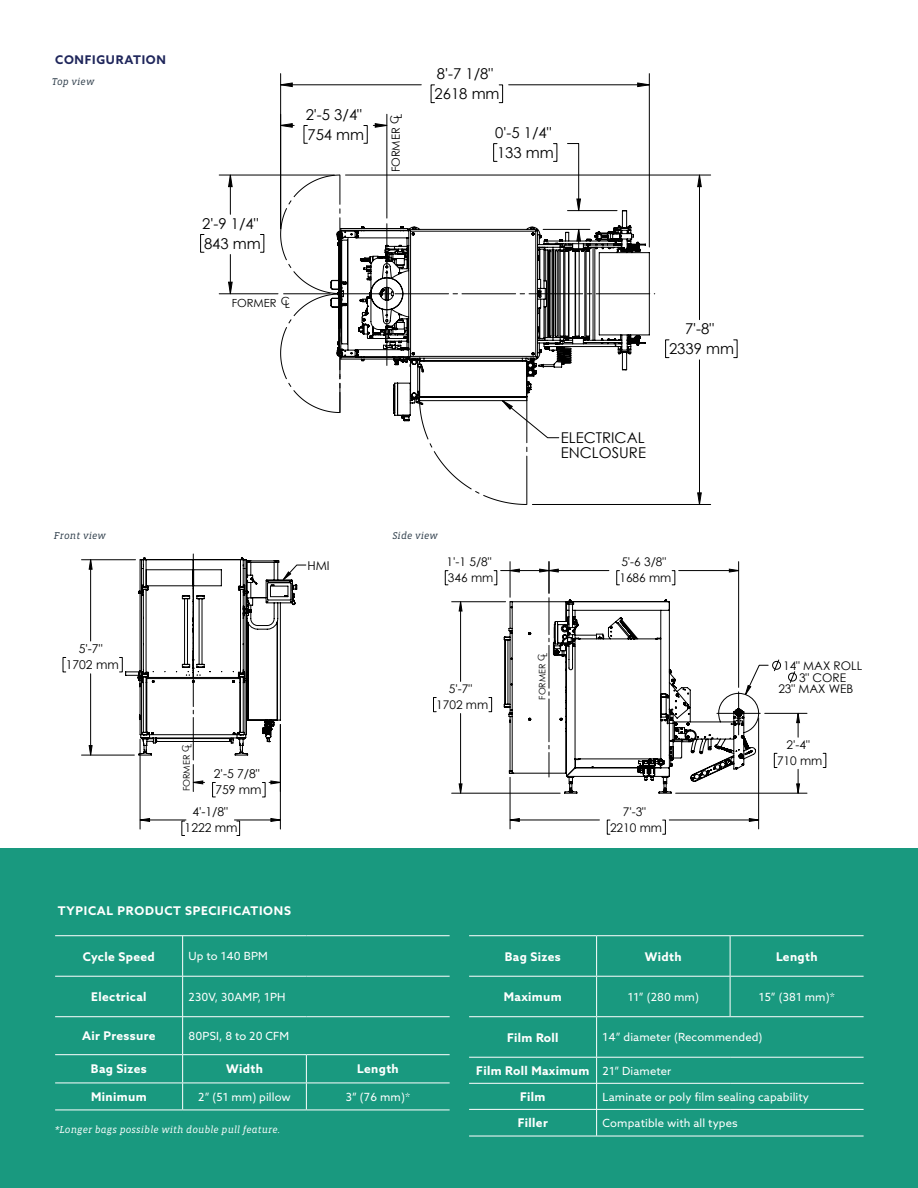
<style>
.page{position:relative;width:918px;height:1188px;background:#fff}
.page>*{position:absolute;margin:0;border:0;box-sizing:border-box;transform-origin:0 0}
.t1{font:14.85px/20px "Century Gothic";color:#000}
.t2{font:12.15px/16.4px "Century Gothic";color:#000;text-align:center}
.t3{font:700 12px/26.1px "Azo Sans";letter-spacing:.03em;color:#fff}
.t4{font:700 12px "Azo Sans";letter-spacing:.06em;color:#fff}
.t5{font:700 12px "Azo Sans";letter-spacing:.06em;color:#1f265b}
.t6{font:11.85px/16px "Century Gothic";color:#000;text-align:center}
.t7{font:11.25px "Azo Sans";letter-spacing:.01em;color:#fff}
.t8{font:11.25px "Century Gothic";color:#000}
.t9{font:italic 10.2px "Vista Slab OTCE";letter-spacing:.01em;color:#fff}
.t10{font:italic 10.2px "Vista Slab OTCE";letter-spacing:.01em;color:#2f3e4b}
.t11{font:9.15px "Century Gothic";color:#000}
.t12{font:9px "Century Gothic";color:#000}
.s1{font-weight:400;font-size:11.25px}
</style>
<div class="page">
<div style="left:0;top:849px;width:918px;height:339px;background:#19997f"></div>
<hr style="left:55px;top:935px;width:251px;height:1px;background:#fff">
<hr style="left:182px;top:936px;width:1px;height:40px;background:#fff">
<hr style="left:306px;top:935px;width:144px;height:1px;background:#fff">
<hr style="left:55px;top:976px;width:251px;height:1px;background:#fff">
<hr style="left:182px;top:977px;width:1px;height:39px;background:#fff">
<hr style="left:306px;top:976px;width:144px;height:1px;background:#fff">
<hr style="left:55px;top:1016px;width:251px;height:1px;background:#fff">
<hr style="left:182px;top:1017px;width:1px;height:37px;background:#fff">
<hr style="left:306px;top:1016px;width:144px;height:1px;background:#fff">
<hr style="left:55px;top:1054px;width:128px;height:1px;background:#fff">
<hr style="left:306px;top:1054px;width:144px;height:1px;background:#fff">
<hr style="left:55px;top:1083px;width:128px;height:1px;background:#fff">
<hr style="left:306px;top:1083px;width:144px;height:1px;background:#fff">
<hr style="left:55px;top:1110px;width:128px;height:1px;background:#fff">
<hr style="left:306px;top:1110px;width:144px;height:1px;background:#fff">
<hr style="left:183px;top:1054px;width:123px;height:1px;background:#fff">
<hr style="left:183px;top:1083px;width:123px;height:1px;background:#fff">
<svg style="left:182px;top:1055px;width:1px;height:55px"></svg>
<svg style="left:306px;top:1055px;width:1px;height:55px"></svg>
<hr style="left:183px;top:1110px;width:123px;height:1px;background:#fff">
<hr style="left:730px;top:935px;width:134px;height:1px;background:#fff">
<hr style="left:730px;top:976px;width:134px;height:1px;background:#fff">
<hr style="left:730px;top:1016px;width:134px;height:1px;background:#fff">
<hr style="left:469px;top:935px;width:128px;height:1px;background:#fff">
<hr style="left:469px;top:976px;width:128px;height:1px;background:#fff">
<hr style="left:469px;top:1016px;width:128px;height:1px;background:#fff">
<hr style="left:596px;top:1017px;width:1px;height:40px;background:#fff">
<hr style="left:469px;top:1057px;width:261px;height:1px;background:#fff">
<hr style="left:730px;top:1057px;width:134px;height:1px;background:#fff">
<hr style="left:469px;top:1083px;width:261px;height:1px;background:#fff">
<hr style="left:730px;top:1083px;width:134px;height:1px;background:#fff">
<hr style="left:469px;top:1109px;width:261px;height:1px;background:#fff">
<svg style="left:596px;top:1058px;width:1px;height:78px"></svg>
<hr style="left:730px;top:1109px;width:134px;height:1px;background:#fff">
<hr style="left:469px;top:1136px;width:395px;height:1px;background:#fff">
<hr style="left:597px;top:935px;width:133px;height:1px;background:#fff">
<hr style="left:596px;top:936px;width:1px;height:40px;background:#fff">
<hr style="left:730px;top:936px;width:1px;height:40px;background:#fff">
<hr style="left:597px;top:976px;width:133px;height:1px;background:#fff">
<hr style="left:596px;top:977px;width:1px;height:39px;background:#fff">
<hr style="left:730px;top:977px;width:1px;height:39px;background:#fff">
<hr style="left:597px;top:1016px;width:133px;height:1px;background:#fff">
<hr style="left:280px;top:74px;width:1px;height:155px;background:#000">
<hr style="left:649px;top:74px;width:1px;height:173px;background:#000">
<hr style="left:346px;top:175px;width:365px;height:1px;background:#000">
<hr style="left:532px;top:504px;width:179px;height:1px;background:#000">
<div style="left:200px;top:234px;width:4px;height:19px;border:1px solid #000"></div>
<hr style="left:219px;top:175px;width:115px;height:1px;background:#000">
<hr style="left:219px;top:293px;width:59px;height:1px;background:#000">
<svg style="left:281px;top:83px;width:420px;height:421px"></svg>
<svg style="left:228px;top:123px;width:427px;height:382px"></svg>
<svg style="left:330px;top:209px;width:320px;height:213px"></svg>
<div style="left:237px;top:821px;width:3px;height:15px;border:1px solid #000"></div>
<hr style="left:280px;top:724px;width:1px;height:105px;background:#000">
<hr style="left:140px;top:739px;width:1px;height:90px;background:#000">
<hr style="left:82px;top:755px;width:52px;height:1px;background:#000">
<hr style="left:82px;top:559px;width:54px;height:1px;background:#000">
<svg style="left:89px;top:560px;width:192px;height:261px"></svg>
<svg style="left:124px;top:554px;width:182px;height:238px"></svg>
<div style="left:433px;top:697px;width:3px;height:15px;border:1px solid #000"></div>
<hr style="left:452px;top:793px;width:108px;height:1px;background:#000">
<hr style="left:452px;top:601px;width:54px;height:1px;background:#000">
<div style="left:445px;top:570px;width:3px;height:15px;border:1px solid #000"></div>
<hr style="left:510px;top:562px;width:1px;height:35px;background:#000">
<hr style="left:549px;top:562px;width:1px;height:31px;background:#000">
<hr style="left:738px;top:562px;width:1px;height:125px;background:#000">
<div style="left:607px;top:820px;width:3px;height:14px;border:1px solid #000"></div>
<div style="left:662px;top:820px;width:4px;height:14px;border:1px solid #000"></div>
<hr style="left:510px;top:777px;width:1px;height:52px;background:#000">
<hr style="left:758px;top:718px;width:1px;height:111px;background:#000">
<hr style="left:676px;top:793px;width:131px;height:1px;background:#000">
<hr style="left:765px;top:713px;width:42px;height:1px;background:#000">
<svg style="left:459px;top:569px;width:341px;height:252px"></svg>
<svg style="left:503px;top:599px;width:256px;height:195px"></svg>
<p class="t5" style="left:55px;top:55px;width:112px">CONFIGURATION</p>
<p class="t10" style="left:52px;top:77px;width:44px">Top view</p>
<h1 class="t1" style="left:306px;top:104px;width:60px">2'-5 3/4"<br>754 mm</h1>
<h1 class="t1" style="left:202px;top:213px;width:60px">2'-9 1/4"<br>843 mm</h1>
<p class="t8" style="left:232px;top:295px;width:60px">FORMER CL</p>
<p class="t8" style="left:389px;top:172px;width:60px;rotate:-90deg">FORMER CL</p>
<h1 class="t1" style="left:435px;top:64px;width:67px">8'-7 1/8"<br>2618 mm</h1>
<h1 class="t1" style="left:495px;top:122px;width:60px">0'-5 1/4"<br>133 mm</h1>
<h1 class="t1" style="left:669px;top:319px;width:67px;text-align:center">7'-8"<br>2339 mm</h1>
<p class="t10" style="left:54px;top:531px;width:53px">Front view</p>
<p class="t10" style="left:392px;top:531px;width:47px">Side view</p>
<h1 class="t1" style="left:561px;top:430px;width:87px;line-height:14.7px">ELECTRICAL<br>ENCLOSURE</h1>
<p class="t2" style="left:66px;top:640px;width:55px">5'-7"<br>1702 mm</p>
<p class="t2" style="left:307px;top:557px;width:24px">HMI</p>
<p class="t11" style="left:181px;top:791px;width:49px;rotate:-90deg">FORMER CL</p>
<p class="t2" style="left:214px;top:765px;width:49px;text-align:left">2'-5 7/8"<br>759 mm</p>
<p class="t2" style="left:185px;top:803px;width:55px">4'-1/8"<br>1222 mm</p>
<p class="t6" style="left:447px;top:554px;width:48px;text-align:left">1'-1 5/8"<br>346 mm</p>
<p class="t6" style="left:619px;top:554px;width:54px;text-align:left">5'-6 3/8"<br>1686 mm</p>
<p class="t6" style="left:436px;top:680px;width:54px">5'-7"<br>1702 mm</p>
<p class="t12" style="left:537px;top:700px;width:48px;rotate:-90deg">FORMER CL</p>
<p class="t6" style="left:610px;top:803px;width:54px">7'-3"<br>2210 mm</p>
<p class="t6" style="left:783px;top:657px;width:81px">14" MAX ROLL</p>
<p class="t6" style="left:799px;top:669px;width:49px">3" CORE</p>
<p class="t6" style="left:778px;top:681px;width:77px">23" MAX WEB</p>
<p class="t6" style="left:777px;top:736px;width:47px">2'-4"<br>710 mm</p>
<p class="t4" style="left:58px;top:905px;width:235px">TYPICAL PRODUCT SPECIFICATIONS</p>
<p class="t3" style="left:83px;top:944px;width:73px">Cycle Speed</p>
<p class="t7" style="left:189px;top:952px;width:81px">Up to 140 BPM</p>
<p class="t3" style="left:91px;top:985px;width:57px">Electrical</p>
<p class="t7" style="left:189px;top:992px;width:98px">230V, 30AMP, 1PH</p>
<p class="t3" style="left:82px;top:1024px;width:75px">Air Pressure</p>
<p class="t7" style="left:189px;top:1031px;width:102px">80PSI, 8 to 20 CFM</p>
<p class="t3" style="left:91px;top:1057px;width:57px">Bag Sizes</p>
<p class="t3" style="left:226px;top:1057px;width:38px">Width</p>
<p class="t3" style="left:357px;top:1057px;width:43px">Length</p>
<p class="t3" style="left:91px;top:1085px;width:57px">Minimum</p>
<p class="t7" style="left:198px;top:1092px;width:94px">2” (51 mm) pillow</p>
<p class="t7" style="left:346px;top:1092px;width:66px">3” (76 mm)*</p>
<p class="t9" style="left:55px;top:1125px;width:226px">*Longer bags possible with double pull feature.</p>
<p class="t3" style="left:505px;top:944px;width:57px">Bag Sizes</p>
<p class="t3" style="left:645px;top:944px;width:38px">Width</p>
<p class="t3" style="left:776px;top:944px;width:43px">Length</p>
<p class="t3" style="left:504px;top:985px;width:59px">Maximum</p>
<p class="t7" style="left:628px;top:992px;width:73px">11” (280 mm)</p>
<p class="t7" style="left:759px;top:992px;width:78px">15” (381 mm)*</p>
<p class="t3" style="left:507px;top:1025px;width:53px">Film Roll</p>
<p class="t7" style="left:603px;top:1033px;width:161px">14” diameter (Recommended)</p>
<p class="t3" style="left:520px;top:1059px;width:153px;text-indent:-44px">Film Roll Maximum <span class="s1">21” Diameter<br></span>Film</p>
<p class="t7" style="left:603px;top:1092px;width:208px">Laminate or poly film sealing capability</p>
<p class="t3" style="left:518px;top:1111px;width:32px">Filler</p>
<p class="t7" style="left:603px;top:1118px;width:137px">Compatible with all types</p>
</div>
